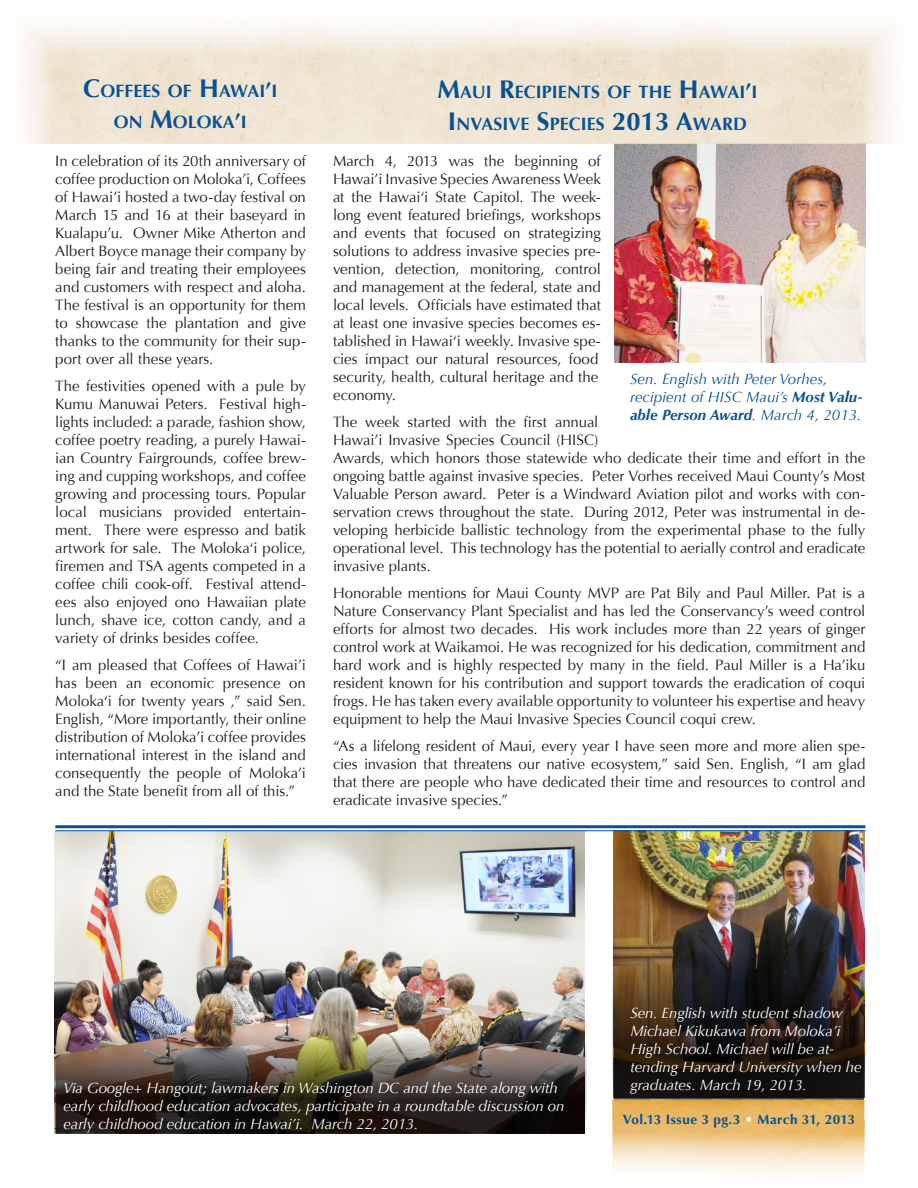
<style>
.page{position:relative;width:918px;height:1188px;background:#fff}
.page>*{position:absolute;margin:0;border:0;box-sizing:border-box;transform-origin:0 0}
.Senate_Headline{font:700 17.85px "Optima";letter-spacing:.005em;color:#065294}
.Main_Optima{font:15px/18px "Optima";color:#231f20;text-align:justify}
.t1{font:italic 15px/18px "Optima";letter-spacing:-.005em;color:#fff}
.t2{font:italic 15px/18px "Optima";letter-spacing:.005em;color:#065294}
.Emphasis{font:700 13.5px "Optima";letter-spacing:.03em;color:#065294}
.s1{font-size:25.5px}
.s2{font-size:21px}
.s3{font-weight:700}
.s4{color:#fff}
</style>
<div class="page">
<img style="left:614px;top:143px;width:251px;height:220px">
<img style="left:612px;top:831px;width:253px;height:342px">
<svg style="left:615px;top:941px;width:247px;height:162px;background:#2d231b"></svg>
<img style="left:54px;top:831px;width:531px;height:191px">
<hr style="left:55px;top:825px;width:810px;height:3px;background:#065294">
<hr style="left:55px;top:830px;width:810px;height:1px;background:#065294">
<img style="left:57px;top:1025px;width:526px;height:107px">
<div style="left:54px;top:1022px;width:532px;height:113px;border:2px solid #fff"></div>
<img style="left:22px;top:22px;width:871px;height:121px">
<p class="Senate_Headline" style="left:83px;top:81px;width:193px"><span class="s1">C</span>OFFEES OF <span class="s1">H</span>AWAI<span class="s2">’</span>I</p>
<p class="Senate_Headline" style="left:114px;top:111px;width:132px">ON <span class="s1">M</span>OLOKA<span class="s2">’</span>I</p>
<p class="Main_Optima" style="left:55px;top:152px;width:252px">In celebration of its 20th anniversary of coffee production on Moloka’i, Coffees of Hawai’i hosted a two-day festival on March 15 and 16 at their baseyard in Kualapu’u. Owner Mike Atherton and Albert Boyce manage their company by being fair and treating their employees and customers with respect and aloha.<br>The festival is an opportunity for them to showcase the plantation and give thanks to the community for their sup&shy;port over all these years.</p>
<p class="Main_Optima" style="left:55px;top:377px;width:252px">The festivities opened with a pule by Kumu Manuwai Peters. Festival high&shy;lights included: a parade, fashion show, coffee poetry reading, a purely Hawai&shy;ian Country Fairgrounds, coffee brew&shy;ing and cupping workshops, and coffee growing and processing tours. Popular local musicians provided entertain&shy;ment. There were espresso and batik artwork for sale. The Moloka‘i police, firemen and TSA agents competed in a coffee chili cook-off. Festival attend&shy;ees also enjoyed ono Hawaiian plate lunch, shave ice, cotton candy, and a variety of drinks besides coffee.</p>
<p class="Main_Optima" style="left:55px;top:656px;width:252px">“I am pleased that Coffees of Hawai’i has been an economic presence on Moloka‘i for twenty years ,” said Sen.<br>English, “More importantly, their online distribution of Moloka’i coffee provides international interest in the island and consequently the people of Moloka’i and the State benefit from all of this.”</p>
<p class="Senate_Headline" style="left:437px;top:81px;width:318px"><span class="s1">M</span>AUI <span class="s1">R</span>ECI PI ENTS OF THE <span class="s1">H</span>AWAI<span class="s2">’</span>I</p>
<p class="Senate_Headline" style="left:448px;top:114px;width:298px"><span class="s1">I</span>NVASIVE <span class="s1">S</span>PECI ES <span class="s1">2013 A</span>WARD</p>
<p class="Main_Optima" style="left:333px;top:153px;width:269px;text-align:left">March 4, 2013 was the beginning of Hawai’i Invasive Species Awareness Week at the Hawai‘i State Capitol. The week&shy;long event featured briefings, workshops and events that focused on strategizing solutions to address invasive species pre&shy;vention, detection, monitoring, control and management at the federal, state and local levels. Officials have estimated that at least one invasive species becomes es&shy;tablished in Hawai‘i weekly. Invasive spe&shy;cies impact our natural resources, food security, health, cultural heritage and the economy.</p>
<p class="Main_Optima" style="left:333px;top:414px;width:534px;text-align:left">The week started with the first annual<br>Hawai’i Invasive Species Council (HISC)<br>Awards, which honors those statewide who dedicate their time and effort in the ongoing battle against invasive species. Peter Vorhes received Maui County’s Most Valuable Person award. Peter is a Windward Aviation pilot and works with con&shy;servation crews throughout the state. During 2012, Peter was instrumental in de&shy;veloping herbicide ballistic technology from the experimental phase to the fully operational level. This technology has the potential to aerially control and eradicate invasive plants.</p>
<p class="Main_Optima" style="left:333px;top:585px;width:534px">Honorable mentions for Maui County MVP are Pat Bily and Paul Miller. Pat is a Nature Conservancy Plant Specialist and has led the Conservancy’s weed control efforts for almost two decades. His work includes more than 22 years of ginger control work at Waikamoi. He was recognized for his dedication, commitment and hard work and is highly respected by many in the field. Paul Miller is a Ha’iku resident known for his contribution and support towards the eradication of coqui frogs. He has taken every available opportunity to volunteer his expertise and heavy equipment to help the Maui Invasive Species Council coqui crew.</p>
<p class="Main_Optima" style="left:333px;top:738px;width:534px">“As a lifelong resident of Maui, every year I have seen more and more alien spe&shy;cies invasion that threatens our native ecosystem,” said Sen. English, “I am glad that there are people who have dedicated their time and resources to control and eradicate invasive species.”</p>
<p class="t2" style="left:630px;top:370px;width:234px">Sen. English with Peter Vorhes, recipient of HISC Maui’s <span class="s3">Most Valu&shy;able Person Award</span>. March 4, 2013.</p>
<p class="t1" style="left:64px;top:1079px;width:502px">Via Google+ Hangout; lawmakers in Washington DC and the State along with early childhood education advocates, participate in a roundtable discussion on early childhood education in Hawai’i. March 22, 2013.</p>
<p class="t1" style="left:630px;top:1004px;width:233px">Sen. English with student shadow<br>Michael Kikukawa from Moloka’i<br>High School. Michael will be at&shy;tending Harvard University when he graduates. March 19, 2013.</p>
<p class="Emphasis" style="left:623px;top:1112px;width:233px">Vol.13 Issue 3 pg.3 <span class="s4">•</span> March 31, 2013</p>
</div>
